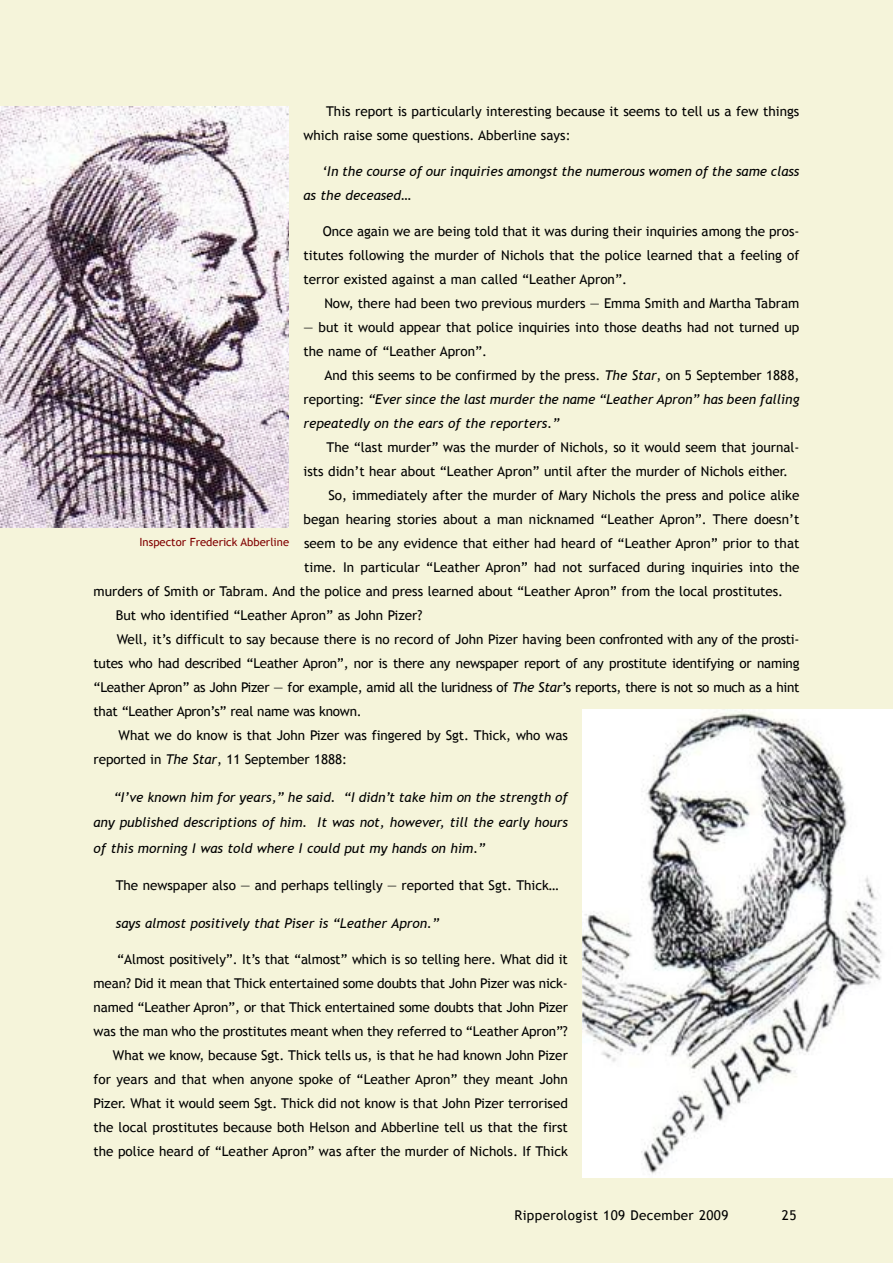
<style>
.page{position:relative;width:893px;height:1263px;background:#f5f4da}
.page>*{position:absolute;margin:0;border:0;box-sizing:border-box;transform-origin:0 0}
.t1{font:13.5px/24px "Trebuchet MS";color:#000}
.t2{font:italic 13.5px/24px "Trebuchet MS";color:#000;text-align:justify}
.t3{font:13.5px "Trebuchet MS";letter-spacing:-.02em;color:#000}
.t4{font:13.5px "Trebuchet MS";letter-spacing:.025em;color:#000}
.t5{font:11.25px "Trebuchet MS";color:#800000}
.s1{font-style:normal}
.s2{font-style:italic}
</style>
<div class="page">
<img style="left:0;top:106px;width:289px;height:422px">
<img style="left:583px;top:709px;width:310px;height:469px">
<p class="t1" style="left:304px;top:99px;width:497px;text-indent:23px">This report is particularly interesting because it seems to tell us a few things which raise some questions. Abberline says:</p>
<p class="t2" style="left:304px;top:159px;width:497px;text-indent:19px">‘In the course of our inquiries amongst the numerous women of the same class as the deceased…</p>
<p class="t1" style="left:304px;top:219px;width:497px;text-align:justify;text-indent:19px">Once again we are being told that it was during their inquiries among the pros&shy;titutes following the murder of Nichols that the police learned that a feeling of terror existed against a man called “Leather Apron”.</p>
<p class="t1" style="left:324px;top:291px;width:477px">Now, there had been two previous murders — Emma Smith and Martha Tabram</p>
<p class="t1" style="left:304px;top:315px;width:497px">— but it would appear that police inquiries into those deaths had not turned up the name of “Leather Apron”.</p>
<p class="t2" style="left:304px;top:363px;width:497px;text-indent:21px"><span class="s1">And this seems to be confirmed by the press.</span> The Star<span class="s1">, on 5 September 1888, reporting:</span> “Ever since the last murder the name “Leather Apron” has been falling repeatedly on the ears of the reporters.”</p>
<p class="t1" style="left:327px;top:435px;width:474px">The “last murder” was the murder of Nichols, so it would seem that journal-</p>
<p class="t1" style="left:304px;top:459px;width:486px">ists didn’t hear about “Leather Apron” until after the murder of Nichols either.</p>
<p class="t1" style="left:328px;top:483px;width:472px">So, immediately after the murder of Mary Nichols the press and police alike</p>
<p class="t1" style="left:304px;top:507px;width:497px">began hearing stories about a man nicknamed “Leather Apron”. There doesn’t</p>
<p class="t1" style="left:304px;top:531px;width:497px">seem to be any evidence that either had heard of “Leather Apron” prior to that</p>
<p class="t1" style="left:304px;top:555px;width:497px">time. In particular “Leather Apron” had not surfaced during inquiries into the</p>
<p class="t1" style="left:94px;top:579px;width:691px">murders of Smith or Tabram. And the police and press learned about “Leather Apron” from the local prostitutes.</p>
<p class="t1" style="left:116px;top:603px;width:308px">But who identified “Leather Apron” as John Pizer?</p>
<p class="t1" style="left:117px;top:627px;width:684px">Well, it’s difficult to say because there is no record of John Pizer having been confronted with any of the prosti-</p>
<p class="t3" style="left:94px;top:656px;width:707px">tutes who had described “Leather Apron”, nor is there any newspaper report of any prostitute identifying or naming</p>
<p class="t3" style="left:94px;top:680px;width:707px">“Leather Apron” as John Pizer — for example, amid all the luridness of <span class="s2">The Star</span>’s reports, there is not so much as a hint</p>
<p class="t3" style="left:94px;top:704px;width:270px">that “Leather Apron’s” real name was known.</p>
<p class="t1" style="left:119px;top:723px;width:451px">What we do know is that John Pizer was fingered by Sgt. Thick, who was</p>
<p class="t1" style="left:94px;top:747px;width:255px">reported in <span class="s2">The Star</span>, 11 September 1888:</p>
<p class="t2" style="left:94px;top:784px;width:476px;line-height:25.5px;text-indent:20px">“I’ve known him for years,” he said. “I didn’t take him on the strength of any published descriptions of him. It was not, however, till the early hours of this morning I was told where I could put my hands on him.”</p>
<p class="t1" style="left:116px;top:873px;width:445px">The newspaper also — and perhaps tellingly — reported that Sgt. Thick…</p>
<p class="t2" style="left:116px;top:911px;width:325px">says almost positively that Piser is “Leather Apron.”</p>
<p class="t1" style="left:94px;top:947px;width:476px;text-align:right">“Almost positively”. It’s that “almost” which is so telling here. What did it mean? Did it mean that Thick entertained some doubts that John Pizer was nick&shy;named “Leather Apron”, or that Thick entertained some doubts that John Pizer was the man who the prostitutes meant when they referred to “Leather Apron”?<br>What we know, because Sgt. Thick tells us, is that he had known John Pizer for years and that when anyone spoke of “Leather Apron” they meant John Pizer. What it would seem Sgt. Thick did not know is that John Pizer terrorised the local prostitutes because both Helson and Abberline tell us that the first the police heard of “Leather Apron” was after the murder of Nichols. If Thick</p>
<p class="t5" style="left:139px;top:535px;width:151px">Inspector Frederick Abberline</p>
<p class="t4" style="left:514px;top:1207px;width:215px">Ripperologist 109 December 2009</p>
<p class="t1" style="left:782px;top:1203px;width:16px">25</p>
</div>
